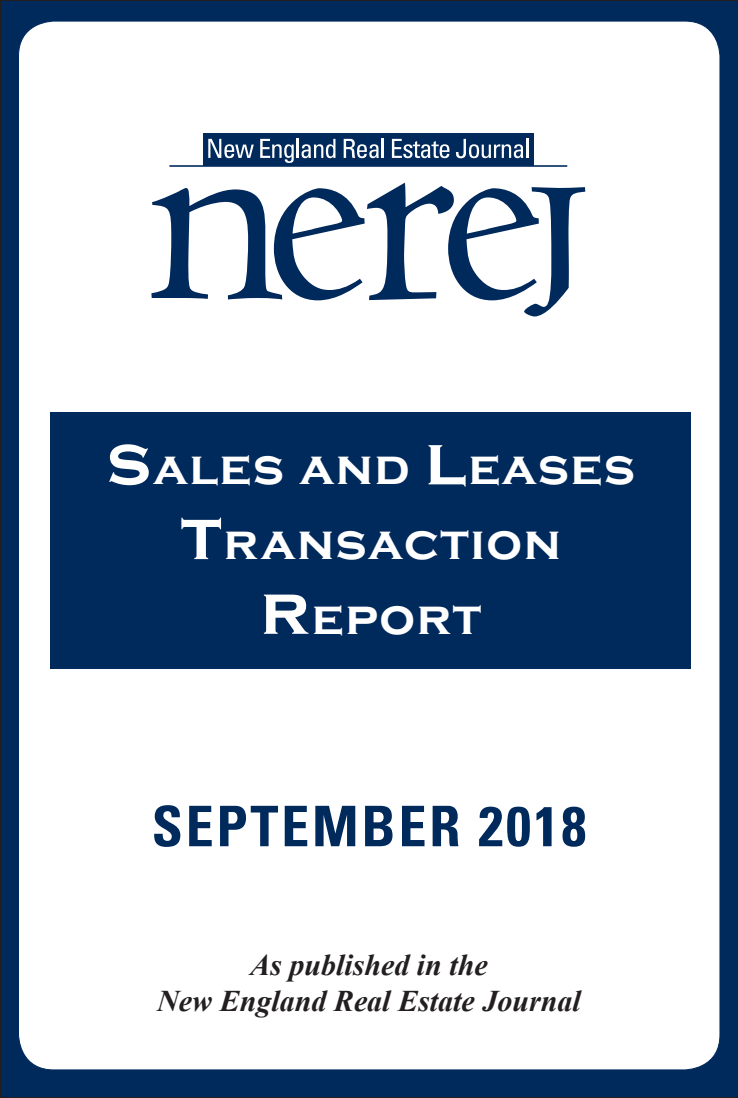
<style>
.page{position:relative;width:738px;height:1098px;background:#00295c}
.page>*{position:absolute;margin:0;border:0;box-sizing:border-box;transform-origin:0 0}
.t1{font:700 condensed 56px "Univers";letter-spacing:.05em;color:#00295c}
.t2{font:700 50px "Copperplate Gothic";letter-spacing:.03em;color:#fff}
.t3{font:italic 700 30px "Times New Roman";color:#231f20}
.s1{font-size:71.7px}
</style>
<div class="page">
<div style="left:18px;top:21px;width:702px;height:1049px;background:#fff"></div>
<svg style="left:151px;top:183px;width:434px;height:133px"></svg>
<hr style="left:169px;top:165px;width:398px;height:2px;background:#00295c">
<div style="left:203px;top:134px;width:331px;height:32px;background:#00295c"></div>
<svg style="left:208px;top:139px;width:46px;height:19px"></svg>
<svg style="left:260px;top:139px;width:75px;height:24px"></svg>
<svg style="left:344px;top:139px;width:40px;height:19px"></svg>
<svg style="left:392px;top:139px;width:57px;height:19px"></svg>
<svg style="left:456px;top:139px;width:72px;height:19px"></svg>
<div style="left:50px;top:412px;width:641px;height:257px;background:#00295c"></div>
<p class="t2" style="left:107px;top:440px;width:529px"><span class="s1">s</span>ales and <span class="s1">l</span>eases</p>
<p class="t2" style="left:181px;top:515px;width:382px"><span class="s1">t</span>ransaction</p>
<p class="t2" style="left:260px;top:590px;width:222px"><span class="s1">r</span>eport</p>
<p class="t1" style="left:152px;top:792px;width:436px">SEPTEMBER 2018</p>
<p class="t3" style="left:250px;top:944px;width:239px">As published in the</p>
<p class="t3" style="left:157px;top:980px;width:425px">New England Real Estate Journal</p>
</div>
